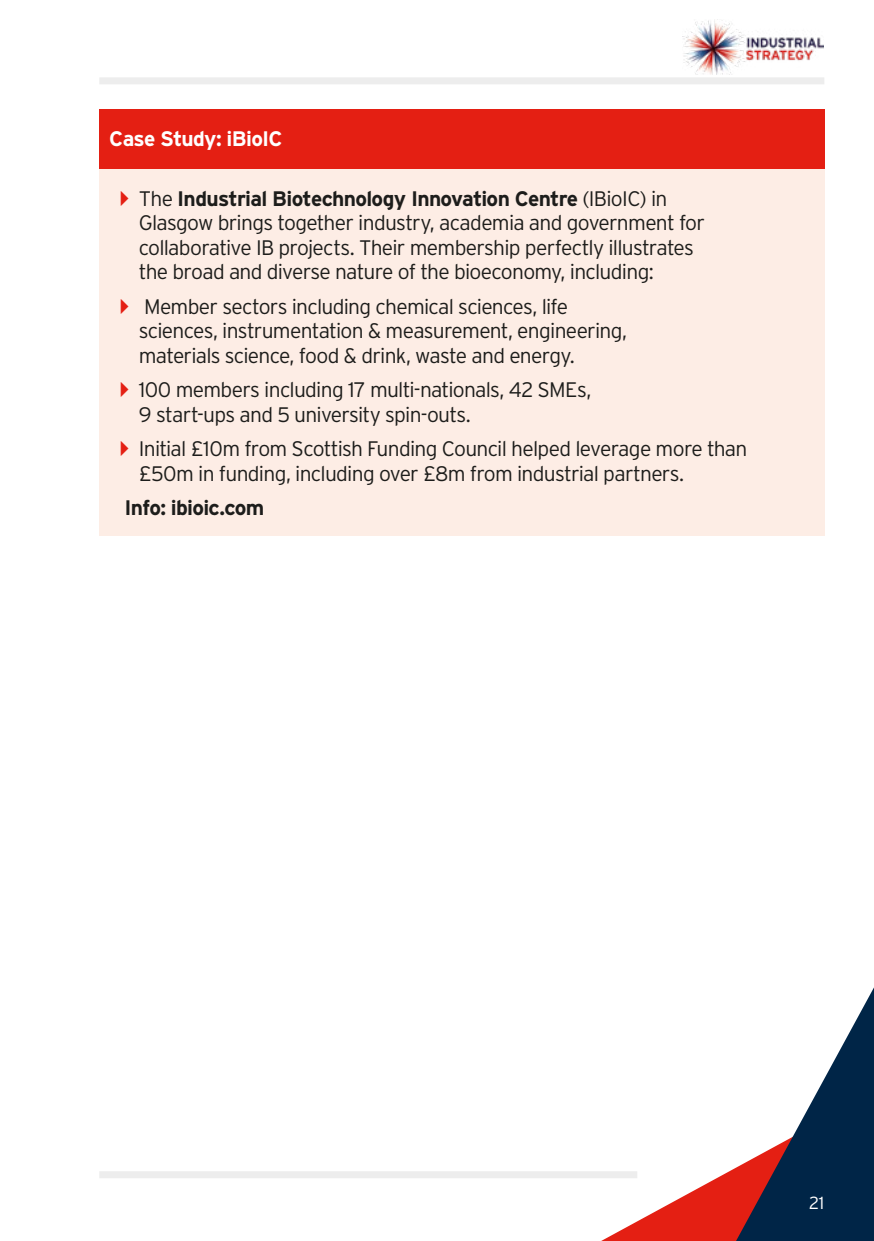
<style>
.page{position:relative;width:874px;height:1241px;background:#fff}
.page>*{position:absolute;margin:0;border:0;box-sizing:border-box;transform-origin:0 0}
.t1{font:300 21px/24.5px "Interstate";letter-spacing:-.035em;color:#1d1d1b}
.t2{font:700 21px "Interstate";letter-spacing:-.035em;color:#fff}
.t3{font:700 21px "Interstate";letter-spacing:-.035em;color:#1d1d1b}
.t4{font:300 17.5px "Interstate";color:#fff}
.s1{font-weight:700}
</style>
<div class="page">
<div style="left:99px;top:77px;width:724px;height:7px;background:#ededed"></div>
<img style="left:682px;top:20px;width:141px;height:54px">
<svg style="left:573px;top:1172px;width:154px;height:68px"></svg>
<svg style="left:727px;top:989px;width:146px;height:251px"></svg>
<div style="left:99px;top:1170px;width:538px;height:7px;background:#ededed"></div>
<div style="left:99px;top:169px;width:724px;height:367px;background:#fdede5"></div>
<div style="left:99px;top:109px;width:724px;height:60px;background:#e41f13"></div>
<p class="t2" style="left:109px;top:127px;width:175px">Case Study: iBioIC</p>
<p class="t1" style="left:139px;top:186px;width:567px">The <span class="s1">Industrial Biotechnology Innovation Centre</span> (IBioIC) in Glasgow brings together industry, academia and government for collaborative IB projects. Their membership perfectly illustrates the broad and diverse nature of the bioeconomy, including:</p>
<p class="t1" style="left:139px;top:294px;width:489px">Member sectors including chemical sciences, life sciences, instrumentation &amp; measurement, engineering, materials science, food &amp; drink, waste and energy.</p>
<p class="t1" style="left:139px;top:377px;width:454px">100 members including 17 multi-nationals, 42 SMEs,<br>9 start-ups and 5 university spin-outs.</p>
<p class="t1" style="left:139px;top:436px;width:609px">Initial £10m from Scottish Funding Council helped leverage more than £50m in funding, including over £8m from industrial partners.</p>
<p class="t3" style="left:125px;top:496px;width:141px">Info: ibioic.com</p>
<p class="t4" style="left:808px;top:1192px;width:17px">21</p>
</div>
